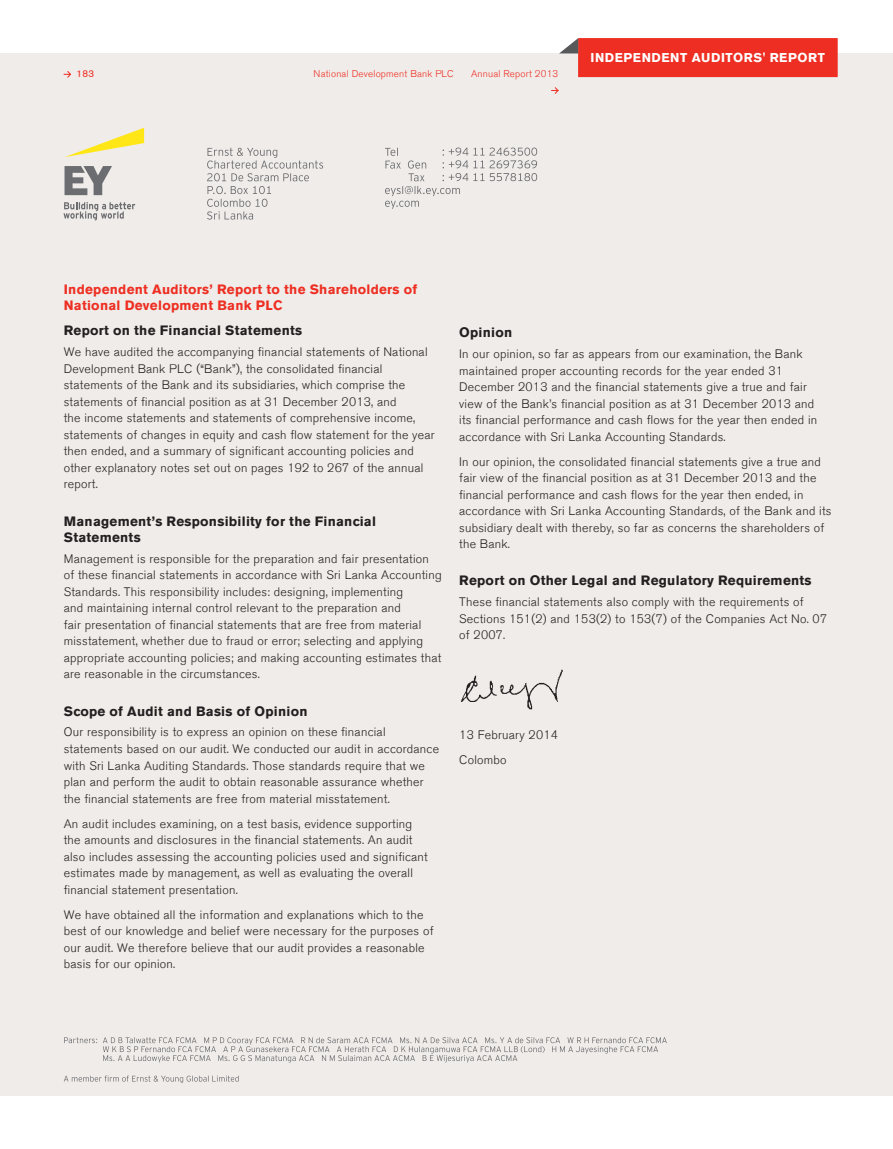
<style>
.page{position:relative;width:893px;height:1149px;background:#fff}
.page>*{position:absolute;margin:0;border:0;box-sizing:border-box;transform-origin:0 0}
.Sub_Head_2{font:700 13.5px/16.5px "Akzidenz Grotesk BE";letter-spacing:.02em;color:#231f20}
.Sub_Head_1{font:700 13.5px/16.5px "Akzidenz Grotesk BE";letter-spacing:.02em;color:#ee2e22}
.Headline{font:700 12.75px "Akzidenz Grotesk BE";letter-spacing:.045em;color:#fff}
.last_para{font:300 12.3px/16.5px "Akzidenz Grotesk BE";letter-spacing:.02em;color:#231f20}
.Body_Text{font:300 12.3px/16.5px "Akzidenz Grotesk BE";letter-spacing:.02em;color:#231f20}
.t1{font:300 9.75px "Akzidenz Grotesk BE";letter-spacing:.02em;color:#ee2e22}
.t2{font:9.75px "Akzidenz Grotesk BE";color:#ee2e22}
</style>
<div class="page">
<div style="left:0;top:53px;width:893px;height:1042px;background:#f0ece9"></div>
<svg style="left:64px;top:71px;width:7px;height:7px"></svg>
<div style="left:578px;top:38px;width:260px;height:39px;background:#ee2e22"></div>
<svg style="left:551px;top:87px;width:8px;height:7px"></svg>
<svg style="left:560px;top:38px;width:18px;height:15px"></svg>
<svg style="left:64px;top:1037px;width:33px;height:5px"></svg>
<svg style="left:103px;top:1037px;width:564px;height:25px"></svg>
<svg style="left:64px;top:1075px;width:175px;height:7px"></svg>
<svg style="left:63px;top:202px;width:72px;height:18px"></svg>
<svg style="left:65px;top:166px;width:47px;height:29px"></svg>
<svg style="left:65px;top:128px;width:79px;height:29px"></svg>
<svg style="left:207px;top:147px;width:116px;height:72px"></svg>
<svg style="left:385px;top:147px;width:152px;height:62px"></svg>
<img style="left:460px;top:669px;width:103px;height:41px">
<p class="t2" style="left:77px;top:68px;width:19px">183</p>
<p class="t1" style="left:314px;top:68px;width:142px">National Development Bank PLC</p>
<p class="t1" style="left:471px;top:68px;width:89px">Annual Report 2013</p>
<p class="Headline" style="left:591px;top:50px;width:236px">INDEPENDENT AUDITORS' REPORT</p>
<p class="Sub_Head_1" style="left:64px;top:281px;width:355px">Independent Auditors’ Report to the Shareholders of<br>National Development Bank PLC</p>
<p class="Sub_Head_2" style="left:64px;top:322px;width:240px">Report on the Financial Statements</p>
<p class="last_para" style="left:64px;top:344px;width:372px">We have audited the accompanying financial statements of National Development Bank PLC (“Bank”), the consolidated financial statements of the Bank and its subsidiaries, which comprise the statements of financial position as at 31 December 2013, and<br>the income statements and statements of comprehensive income, statements of changes in equity and cash flow statement for the year then ended, and a summary of significant accounting policies and other explanatory notes set out on pages 192 to 267 of the annual report.</p>
<p class="Sub_Head_2" style="left:64px;top:512px;width:314px">Management’s Responsibility for the Financial<br>Statements</p>
<p class="last_para" style="left:64px;top:550px;width:379px">Management is responsible for the preparation and fair presentation of these financial statements in accordance with Sri Lanka Accounting Standards. This responsibility includes: designing, implementing<br>and maintaining internal control relevant to the preparation and<br>fair presentation of financial statements that are free from material misstatement, whether due to fraud or error; selecting and applying appropriate accounting policies; and making accounting estimates that are reasonable in the circumstances.</p>
<p class="Sub_Head_2" style="left:64px;top:702px;width:245px">Scope of Audit and Basis of Opinion</p>
<p class="Body_Text" style="left:64px;top:724px;width:377px">Our responsibility is to express an opinion on these financial statements based on our audit. We conducted our audit in accordance with Sri Lanka Auditing Standards. Those standards require that we plan and perform the audit to obtain reasonable assurance whether the financial statements are free from material misstatement.</p>
<p class="Body_Text" style="left:64px;top:815px;width:365px">An audit includes examining, on a test basis, evidence supporting the amounts and disclosures in the financial statements. An audit also includes assessing the accounting policies used and significant estimates made by management, as well as evaluating the overall financial statement presentation.</p>
<p class="last_para" style="left:64px;top:906px;width:371px">We have obtained all the information and explanations which to the best of our knowledge and belief were necessary for the purposes of our audit. We therefore believe that our audit provides a reasonable basis for our opinion.</p>
<p class="Sub_Head_2" style="left:459px;top:324px;width:55px">Opinion</p>
<p class="Body_Text" style="left:459px;top:345px;width:359px">In our opinion, so far as appears from our examination, the Bank maintained proper accounting records for the year ended 31<br>December 2013 and the financial statements give a true and fair view of the Bank’s financial position as at 31 December 2013 and its financial performance and cash flows for the year then ended in accordance with Sri Lanka Accounting Standards.</p>
<p class="last_para" style="left:459px;top:453px;width:374px">In our opinion, the consolidated financial statements give a true and fair view of the financial position as at 31 December 2013 and the financial performance and cash flows for the year then ended, in accordance with Sri Lanka Accounting Standards, of the Bank and its subsidiary dealt with thereby, so far as concerns the shareholders of the Bank.</p>
<p class="Sub_Head_2" style="left:459px;top:572px;width:354px">Report on Other Legal and Regulatory Requirements</p>
<p class="Body_Text" style="left:459px;top:593px;width:369px">These financial statements also comply with the requirements of<br>Sections 151(2) and 153(2) to 153(7) of the Companies Act No. 07 of 2007.</p>
<p class="Body_Text" style="left:459px;top:726px;width:100px">13 February 2014</p>
<p class="Body_Text" style="left:459px;top:751px;width:49px">Colombo</p>
</div>
